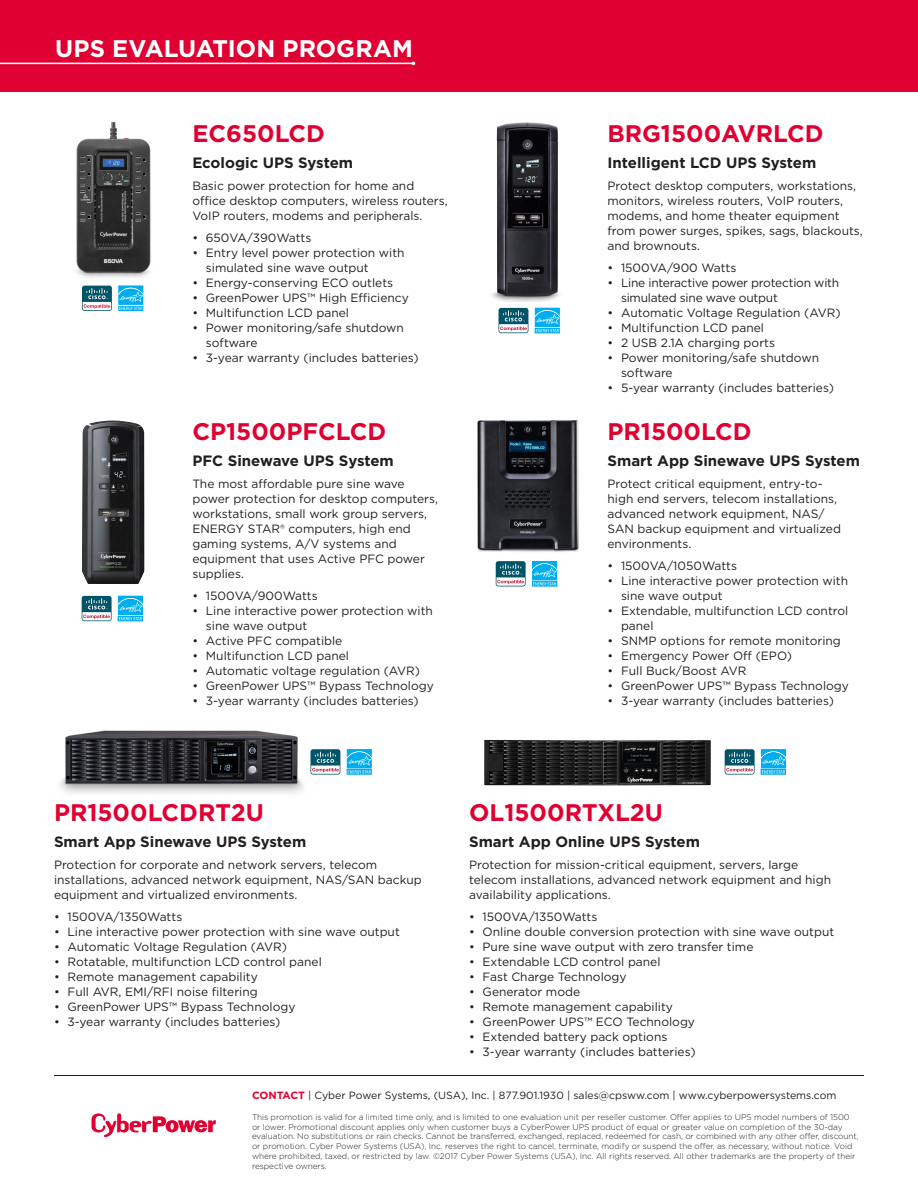
<style>
.page{position:relative;width:918px;height:1188px;background:#fff}
.page>*{position:absolute;margin:0;border:0;box-sizing:border-box;transform-origin:0 0}
.t1{font:700 24px "Gotham";color:#e00031}
.TITLE_DESCRIPTION{font:700 24px "Gotham";color:#fff}
.Body_Text_GOV{font:700 15px "Gotham";color:#231f20}
.Body_Text_GOV-2{font:12px/15px "Gotham";color:#231f20}
.Body_Text_GOV-3{font:12px/15px "Gotham";letter-spacing:-.02em;color:#231f20}
.t2{font:10.5px "Gotham";color:#231f20}
.Footnote{font:300 8.25px/9.8px "Gotham";letter-spacing:-.005em;color:#231f20}
.s1{font-weight:700;color:#e00031}
</style>
<div class="page">
<div style="left:0;top:0;width:918px;height:92px;background:#e00031"></div>
<img style="left:76px;top:122px;width:75px;height:165px">
<img style="left:82px;top:421px;width:62px;height:163px">
<img style="left:60px;top:730px;width:243px;height:64px">
<img style="left:484px;top:740px;width:242px;height:46px">
<img style="left:477px;top:420px;width:102px;height:132px">
<img style="left:492px;top:122px;width:68px;height:180px">
<svg style="left:118px;top:285px;width:26px;height:26px"></svg>
<div style="left:82px;top:286px;width:30px;height:25px;background:#005467;border-radius:3px"></div>
<svg style="left:83px;top:288px;width:28px;height:22px"></svg>
<svg style="left:118px;top:595px;width:25px;height:1px"></svg>
<svg style="left:117px;top:596px;width:26px;height:26px"></svg>
<div style="left:82px;top:596px;width:30px;height:25px;background:#005467;border-radius:3px"></div>
<svg style="left:82px;top:598px;width:29px;height:22px"></svg>
<div style="left:531px;top:560px;width:27px;height:21px;background:#f4fbfe"></div>
<svg style="left:531px;top:561px;width:27px;height:26px"></svg>
<div style="left:496px;top:561px;width:30px;height:25px;background:#005467;border-radius:3px"></div>
<svg style="left:496px;top:564px;width:29px;height:22px"></svg>
<svg style="left:534px;top:307px;width:26px;height:1px"></svg>
<svg style="left:534px;top:308px;width:26px;height:26px"></svg>
<div style="left:499px;top:308px;width:29px;height:25px;background:#005467;border-radius:3px"></div>
<svg style="left:499px;top:310px;width:29px;height:22px"></svg>
<svg style="left:346px;top:749px;width:26px;height:26px"></svg>
<div style="left:310px;top:749px;width:30px;height:26px;background:#005467;border-radius:3px"></div>
<svg style="left:311px;top:752px;width:29px;height:22px"></svg>
<svg style="left:760px;top:749px;width:26px;height:26px"></svg>
<div style="left:725px;top:749px;width:30px;height:26px;background:#005467;border-radius:3px"></div>
<svg style="left:725px;top:752px;width:29px;height:22px"></svg>
<hr style="left:54px;top:1075px;width:810px;height:1px;background:#231f20">
<hr style="left:0;top:63px;width:413px;height:1px;background:#fff">
<svg style="left:92px;top:1113px;width:124px;height:24px"></svg>
<p class="TITLE_DESCRIPTION" style="left:55px;top:32px;width:359px">UPS EVALUATION PROGRAM</p>
<p class="t1" style="left:192px;top:118px;width:134px">EC650LCD</p>
<p class="Body_Text_GOV" style="left:192px;top:153px;width:162px">Ecologic UPS System</p>
<p class="Body_Text_GOV-2" style="left:192px;top:178px;width:257px">Basic power protection for home and office desktop computers, wireless routers,<br>VoIP routers, modems and peripherals.</p>
<p class="Body_Text_GOV-2" style="left:192px;top:230px;width:121px">• 650VA/390Watts</p>
<p class="Body_Text_GOV-2" style="left:206px;top:245px;width:200px;text-indent:-14px">• Entry level power protection with simulated sine wave output</p>
<p class="Body_Text_GOV-2" style="left:192px;top:275px;width:202px">• Energy-conserving ECO outlets</p>
<p class="Body_Text_GOV-2" style="left:192px;top:290px;width:218px">• GreenPower UPS™ High Efficiency</p>
<p class="Body_Text_GOV-2" style="left:192px;top:305px;width:158px">• Multifunction LCD panel</p>
<p class="Body_Text_GOV-2" style="left:206px;top:320px;width:200px;text-indent:-14px">• Power monitoring/safe shutdown software</p>
<p class="Body_Text_GOV-2" style="left:192px;top:350px;width:228px">• 3-year warranty (includes batteries)</p>
<p class="t1" style="left:192px;top:415px;width:195px">CP1500PFCLCD</p>
<p class="Body_Text_GOV" style="left:192px;top:451px;width:203px">PFC Sinewave UPS System</p>
<p class="Body_Text_GOV-2" style="left:192px;top:476px;width:247px">The most affordable pure sine wave power protection for desktop computers, workstations, small work group servers,<br>ENERGY STAR® computers, high end gaming systems, A/V systems and equipment that uses Active PFC power supplies.</p>
<p class="Body_Text_GOV-2" style="left:192px;top:588px;width:127px">• 1500VA/900Watts</p>
<p class="Body_Text_GOV-2" style="left:206px;top:603px;width:229px;text-indent:-14px">• Line interactive power protection with sine wave output</p>
<p class="Body_Text_GOV-2" style="left:192px;top:633px;width:152px">• Active PFC compatible</p>
<p class="Body_Text_GOV-2" style="left:192px;top:648px;width:158px">• Multifunction LCD panel</p>
<p class="Body_Text_GOV-2" style="left:192px;top:663px;width:229px">• Automatic voltage regulation (AVR)</p>
<p class="Body_Text_GOV-2" style="left:192px;top:678px;width:243px">• GreenPower UPS™ Bypass Technology</p>
<p class="Body_Text_GOV-2" style="left:192px;top:693px;width:228px">• 3-year warranty (includes batteries)</p>
<p class="t1" style="left:608px;top:118px;width:218px">BRG1500AVRLCD</p>
<p class="Body_Text_GOV" style="left:608px;top:153px;width:210px">Intelligent LCD UPS System</p>
<p class="Body_Text_GOV-2" style="left:608px;top:178px;width:257px">Protect desktop computers, workstations, monitors, wireless routers, VoIP routers, modems, and home theater equipment from power surges, spikes, sags, blackouts, and brownouts.</p>
<p class="Body_Text_GOV-2" style="left:608px;top:260px;width:130px">• 1500VA/900 Watts</p>
<p class="Body_Text_GOV-3" style="left:621px;top:275px;width:220px;text-indent:-14px">• Line interactive power protection with simulated sine wave output</p>
<p class="Body_Text_GOV-2" style="left:608px;top:305px;width:235px">• Automatic Voltage Regulation (AVR)</p>
<p class="Body_Text_GOV-2" style="left:608px;top:320px;width:158px">• Multifunction LCD panel</p>
<p class="Body_Text_GOV-2" style="left:608px;top:335px;width:169px">• 2 USB 2.1A charging ports</p>
<p class="Body_Text_GOV-2" style="left:621px;top:350px;width:200px;text-indent:-14px">• Power monitoring/safe shutdown software</p>
<p class="Body_Text_GOV-2" style="left:608px;top:380px;width:228px">• 5-year warranty (includes batteries)</p>
<p class="t1" style="left:608px;top:415px;width:146px">PR1500LCD</p>
<p class="Body_Text_GOV" style="left:608px;top:451px;width:254px">Smart App Sinewave UPS System</p>
<p class="Body_Text_GOV-2" style="left:608px;top:476px;width:235px">Protect critical equipment, entry-to&shy;high end servers, telecom installations, advanced network equipment, NAS/ SAN backup equipment and virtualized environments.</p>
<p class="Body_Text_GOV-2" style="left:608px;top:558px;width:131px">• 1500VA/1050Watts</p>
<p class="Body_Text_GOV-2" style="left:621px;top:573px;width:229px;text-indent:-14px">• Line interactive power protection with sine wave output</p>
<p class="Body_Text_GOV-2" style="left:621px;top:603px;width:229px;text-indent:-14px">• Extendable, multifunction LCD control panel</p>
<p class="Body_Text_GOV-2" style="left:608px;top:633px;width:235px">• SNMP options for remote monitoring</p>
<p class="Body_Text_GOV-2" style="left:608px;top:648px;width:186px">• Emergency Power Off (EPO)</p>
<p class="Body_Text_GOV-2" style="left:608px;top:663px;width:140px">• Full Buck/Boost AVR</p>
<p class="Body_Text_GOV-2" style="left:608px;top:678px;width:243px">• GreenPower UPS™ Bypass Technology</p>
<p class="Body_Text_GOV-2" style="left:608px;top:693px;width:228px">• 3-year warranty (includes batteries)</p>
<p class="t1" style="left:54px;top:797px;width:212px">PR1500LCDRT2U</p>
<p class="Body_Text_GOV" style="left:54px;top:832px;width:254px">Smart App Sinewave UPS System</p>
<p class="Body_Text_GOV-2" style="left:54px;top:857px;width:369px">Protection for corporate and network servers, telecom installations, advanced network equipment, NAS/SAN backup equipment and virtualized environments.</p>
<p class="Body_Text_GOV-2" style="left:54px;top:909px;width:130px">• 1500VA/1350Watts</p>
<p class="Body_Text_GOV-2" style="left:54px;top:924px;width:347px">• Line interactive power protection with sine wave output</p>
<p class="Body_Text_GOV-2" style="left:54px;top:939px;width:235px">• Automatic Voltage Regulation (AVR)</p>
<p class="Body_Text_GOV-2" style="left:54px;top:954px;width:269px">• Rotatable, multifunction LCD control panel</p>
<p class="Body_Text_GOV-2" style="left:54px;top:969px;width:205px">• Remote management capability</p>
<p class="Body_Text_GOV-2" style="left:54px;top:984px;width:205px">• Full AVR, EMI/RFI noise filtering</p>
<p class="Body_Text_GOV-2" style="left:54px;top:999px;width:243px">• GreenPower UPS™ Bypass Technology</p>
<p class="Body_Text_GOV-2" style="left:54px;top:1014px;width:228px">• 3-year warranty (includes batteries)</p>
<p class="t1" style="left:469px;top:797px;width:195px">OL1500RTXL2U</p>
<p class="Body_Text_GOV" style="left:469px;top:832px;width:232px">Smart App Online UPS System</p>
<p class="Body_Text_GOV-2" style="left:469px;top:857px;width:364px">Protection for mission-critical equipment, servers, large telecom installations, advanced network equipment and high availability applications.</p>
<p class="Body_Text_GOV-2" style="left:469px;top:909px;width:130px">• 1500VA/1350Watts</p>
<p class="Body_Text_GOV-2" style="left:469px;top:924px;width:367px">• Online double conversion protection with sine wave output</p>
<p class="Body_Text_GOV-2" style="left:469px;top:939px;width:286px">• Pure sine wave output with zero transfer time</p>
<p class="Body_Text_GOV-2" style="left:469px;top:954px;width:193px">• Extendable LCD control panel</p>
<p class="Body_Text_GOV-2" style="left:469px;top:969px;width:159px">• Fast Charge Technology</p>
<p class="Body_Text_GOV-2" style="left:469px;top:984px;width:113px">• Generator mode</p>
<p class="Body_Text_GOV-2" style="left:469px;top:999px;width:205px">• Remote management capability</p>
<p class="Body_Text_GOV-2" style="left:469px;top:1014px;width:227px">• GreenPower UPS™ ECO Technology</p>
<p class="Body_Text_GOV-2" style="left:469px;top:1029px;width:200px">• Extended battery pack options</p>
<p class="Body_Text_GOV-2" style="left:469px;top:1044px;width:228px">• 3-year warranty (includes batteries)</p>
<p class="t2" style="left:252px;top:1088px;width:586px"><span class="s1">CONTACT</span> | Cyber Power Systems, (USA), Inc. | 877.901.1930 | sales@cpsww.com | www.cyberpowersystems.com</p>
<p class="Footnote" style="left:252px;top:1112px;width:608px">This promotion is valid for a limited time only, and is limited to one evaluation unit per reseller customer. Offer applies to UPS model numbers of 1500 or lower. Promotional discount applies only when customer buys a CyberPower UPS product of equal or greater value on completion of the 30-day evaluation. No substitutions or rain checks. Cannot be transferred, exchanged, replaced, redeemed for cash, or combined with any other offer, discount, or promotion. Cyber Power Systems (USA), Inc. reserves the right to cancel, terminate, modify or suspend the offer, as necessary, without notice. Void where prohibited, taxed, or restricted by law. ©2017 Cyber Power Systems (USA), Inc. All rights reserved. All other trademarks are the property of their respective owners.</p>
</div>
